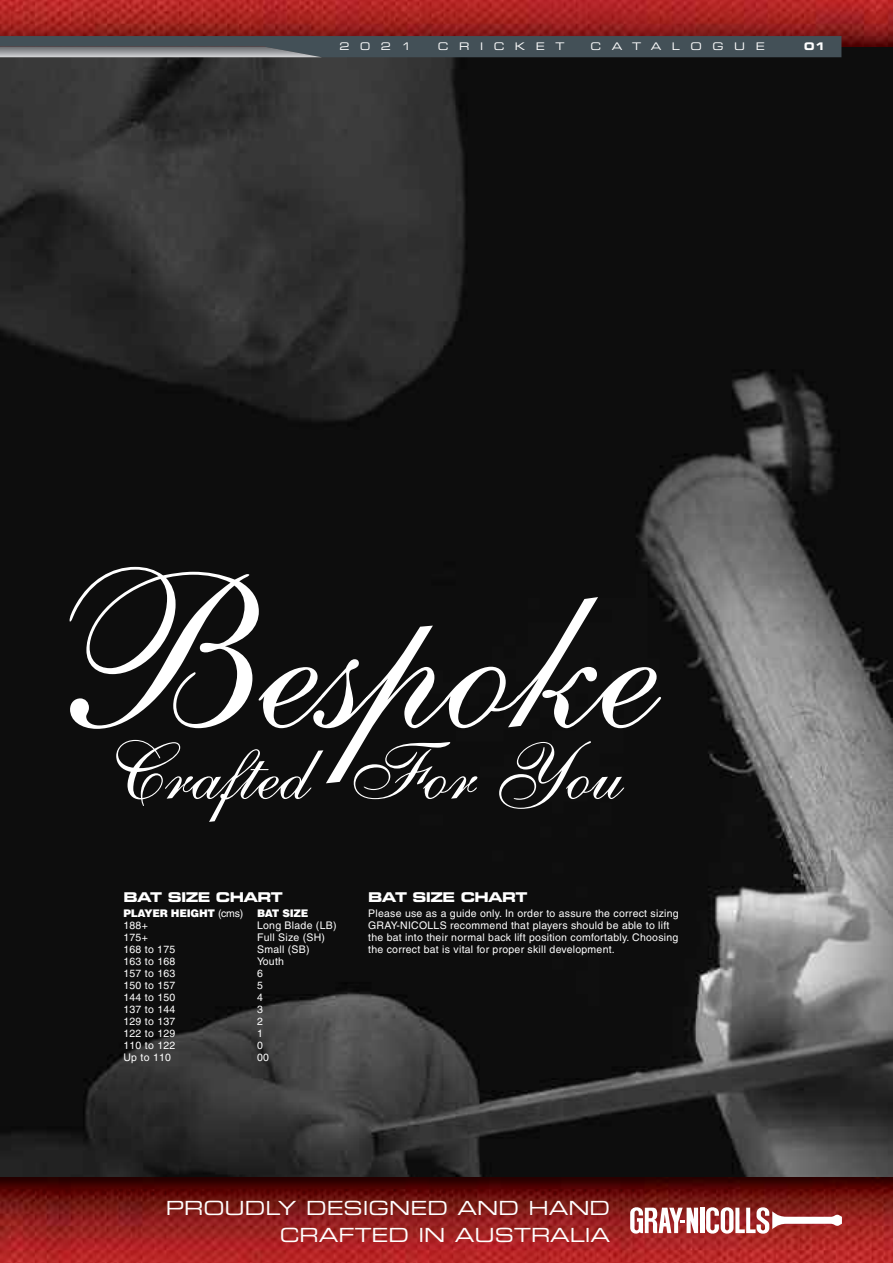
<style>
.page{position:relative;width:893px;height:1263px;background:#fff}
.page>*{position:absolute;margin:0;border:0;box-sizing:border-box;transform-origin:0 0}
.t1{font:212.85px "Shelley Allegro BT";color:#fff}
.t2{font:79.05px "Shelley Allegro BT";color:#fff}
.t3{font:19.5px/27px "Eurostile Extended Two";color:#fff;text-align:right}
.t4{font:13.5px "Eurostile Bold Extended Two";letter-spacing:-.045em;color:#fff}
.t5{font:10.5px/12px "Helvetica";letter-spacing:.025em;color:#fff}
.t6{font:900 10.5px "Helvetica";letter-spacing:-.025em;color:#fff}
.t7{font:10.5px "Eurostile Extended Two";letter-spacing:1.005em;color:#fff}
.t8{font:10.5px "Eurostile Bold Extended Two";color:#fff}
.s1{font-weight:400}
</style>
<div class="page">
<img style="left:0;top:47px;width:893px;height:1131px">
<svg style="left:0;top:0;width:893px;height:47px;background:#a22220"></svg>
<svg style="left:0;top:1178px;width:893px;height:85px;background:#891a19"></svg>
<svg style="left:0;top:36px;width:841px;height:21px;background:#525d63"></svg>
<hr style="left:700px;top:1208px;width:4px;height:25px;background:#fff">
<svg style="left:630px;top:1207px;width:68px;height:27px"></svg>
<svg style="left:706px;top:1207px;width:136px;height:27px"></svg>
<p class="t7" style="left:340px;top:43px;width:74px">2021</p>
<p class="t7" style="left:438px;top:43px;width:128px">CRICKET</p>
<p class="t7" style="left:591px;top:43px;width:176px">CATALOGUE</p>
<p class="t8" style="left:804px;top:43px;width:22px">01</p>
<h1 class="t1" style="left:37px;top:575px;width:623px">Bespoke</h1>
<h2 class="t2" style="left:106px;top:742px;width:519px">Crafted For You</h2>
<p class="t4" style="left:123px;top:892px;width:161px">BAT SIZE CHART</p>
<p class="t6" style="left:123px;top:907px;width:121px">PLAYER HEIGHT <span class="s1">(cms)</span></p>
<p class="t6" style="left:257px;top:907px;width:53px">BAT SIZE</p>
<p class="t5" style="left:123px;top:920px;width:26px">188+</p>
<p class="t5" style="left:257px;top:920px;width:81px">Long Blade (LB)</p>
<p class="t5" style="left:123px;top:932px;width:26px">175+</p>
<p class="t5" style="left:257px;top:932px;width:69px">Full Size (SH)</p>
<p class="t5" style="left:123px;top:944px;width:53px">168 to 175</p>
<p class="t5" style="left:257px;top:944px;width:54px">Small (SB)</p>
<p class="t5" style="left:123px;top:956px;width:53px">163 to 168</p>
<p class="t5" style="left:257px;top:956px;width:28px">Youth</p>
<p class="t5" style="left:123px;top:968px;width:53px">157 to 163</p>
<p class="t5" style="left:257px;top:968px;width:7px">6</p>
<p class="t5" style="left:123px;top:980px;width:53px">150 to 157</p>
<p class="t5" style="left:257px;top:980px;width:7px">5</p>
<p class="t5" style="left:123px;top:992px;width:53px">144 to 150</p>
<p class="t5" style="left:257px;top:992px;width:7px">4</p>
<p class="t5" style="left:123px;top:1004px;width:53px">137 to 144</p>
<p class="t5" style="left:257px;top:1004px;width:7px">3</p>
<p class="t5" style="left:123px;top:1016px;width:53px">129 to 137</p>
<p class="t5" style="left:257px;top:1016px;width:7px">2</p>
<p class="t5" style="left:123px;top:1028px;width:53px">122 to 129</p>
<p class="t5" style="left:257px;top:1028px;width:7px">1</p>
<p class="t5" style="left:123px;top:1040px;width:53px">110 to 122</p>
<p class="t5" style="left:257px;top:1040px;width:7px">0</p>
<p class="t5" style="left:123px;top:1052px;width:49px">Up to 110</p>
<p class="t5" style="left:257px;top:1052px;width:13px">00</p>
<p class="t4" style="left:368px;top:892px;width:161px">BAT SIZE CHART</p>
<p class="t5" style="left:368px;top:908px;width:312px">Please use as a guide only. In order to assure the correct sizing GRAY-NICOLLS recommend that players should be able to lift the bat into their normal back lift position comfortably. Choosing the correct bat is vital for proper skill development.</p>
<h3 class="t3" style="left:166px;top:1196px;width:446px">PROUDLY DESIGNED AND HAND<br>CRAFTED IN AUSTRALIA</h3>
</div>
